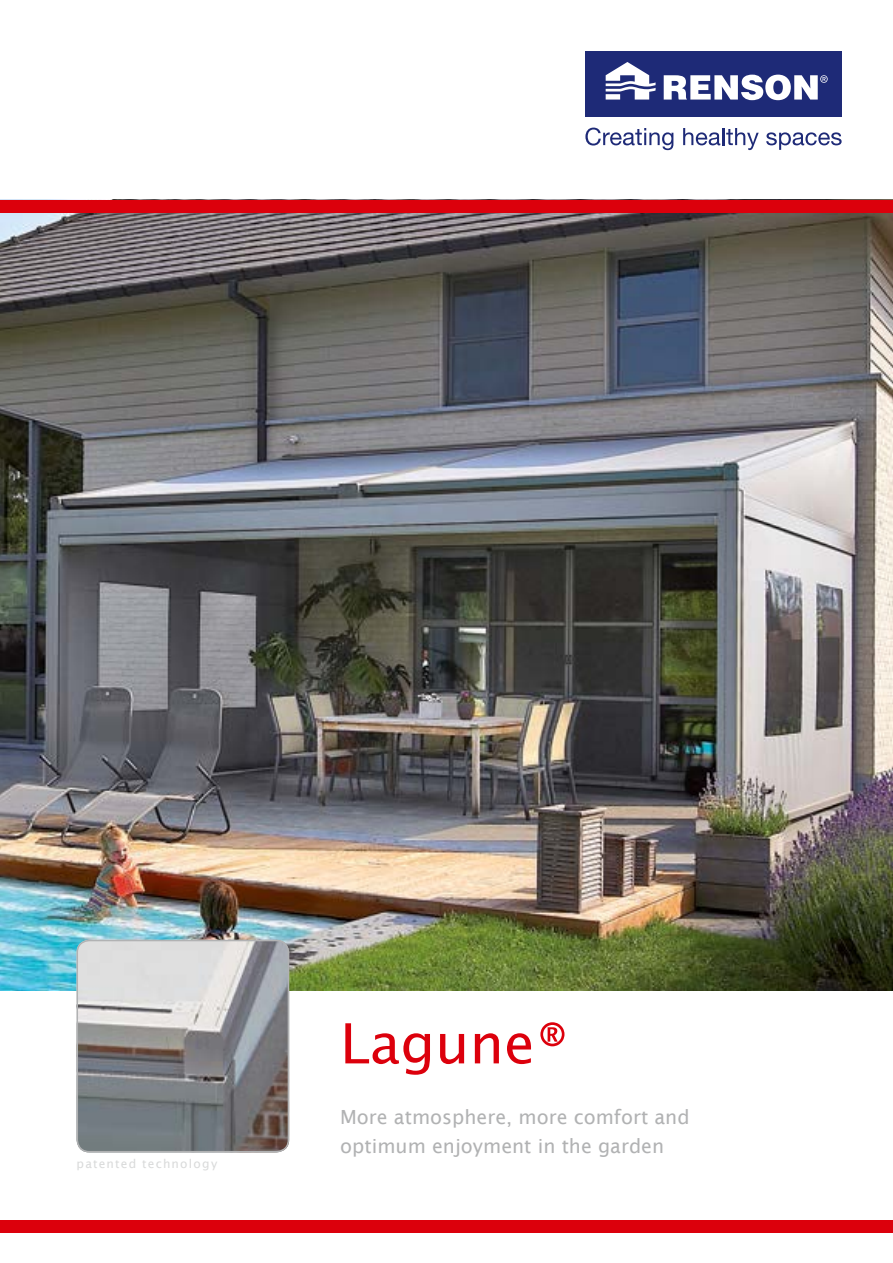
<style>
.page{position:relative;width:893px;height:1263px;background:#fff}
.page>*{position:absolute;margin:0;border:0;box-sizing:border-box;transform-origin:0 0}
.t1{font:55.5px "Lucida Sans";color:#dc000c}
.t2{font:19.5px/28.5px "Lucida Sans";color:#b1b2b3}
.t3{font:12px "Lucida Sans";letter-spacing:.1em;color:#d9dada}
</style>
<div class="page">
<img style="left:0;top:213px;width:893px;height:778px">
<div style="left:585px;top:51px;width:257px;height:65px;background:#1e2a77"></div>
<svg style="left:606px;top:62px;width:50px;height:38px"></svg>
<svg style="left:664px;top:75px;width:164px;height:25px"></svg>
<svg style="left:585px;top:128px;width:88px;height:22px"></svg>
<svg style="left:683px;top:128px;width:76px;height:22px"></svg>
<svg style="left:766px;top:132px;width:76px;height:18px"></svg>
<img style="left:77px;top:940px;width:212px;height:212px">
<div style="left:77px;top:940px;width:212px;height:212px;border:2px solid #b1b2b3;border-radius:12px"></div>
<div style="left:0;top:200px;width:893px;height:13px;background:#dc000c"></div>
<div style="left:0;top:1220px;width:893px;height:13px;background:#dc000c"></div>
<p class="t3" style="left:77px;top:1157px;width:142px">patented technology</p>
<h1 class="t1" style="left:340px;top:1012px;width:231px">Lagune®</h1>
<p class="t2" style="left:340px;top:1103px;width:351px">More atmosphere, more comfort and optimum enjoyment in the garden</p>
</div>
